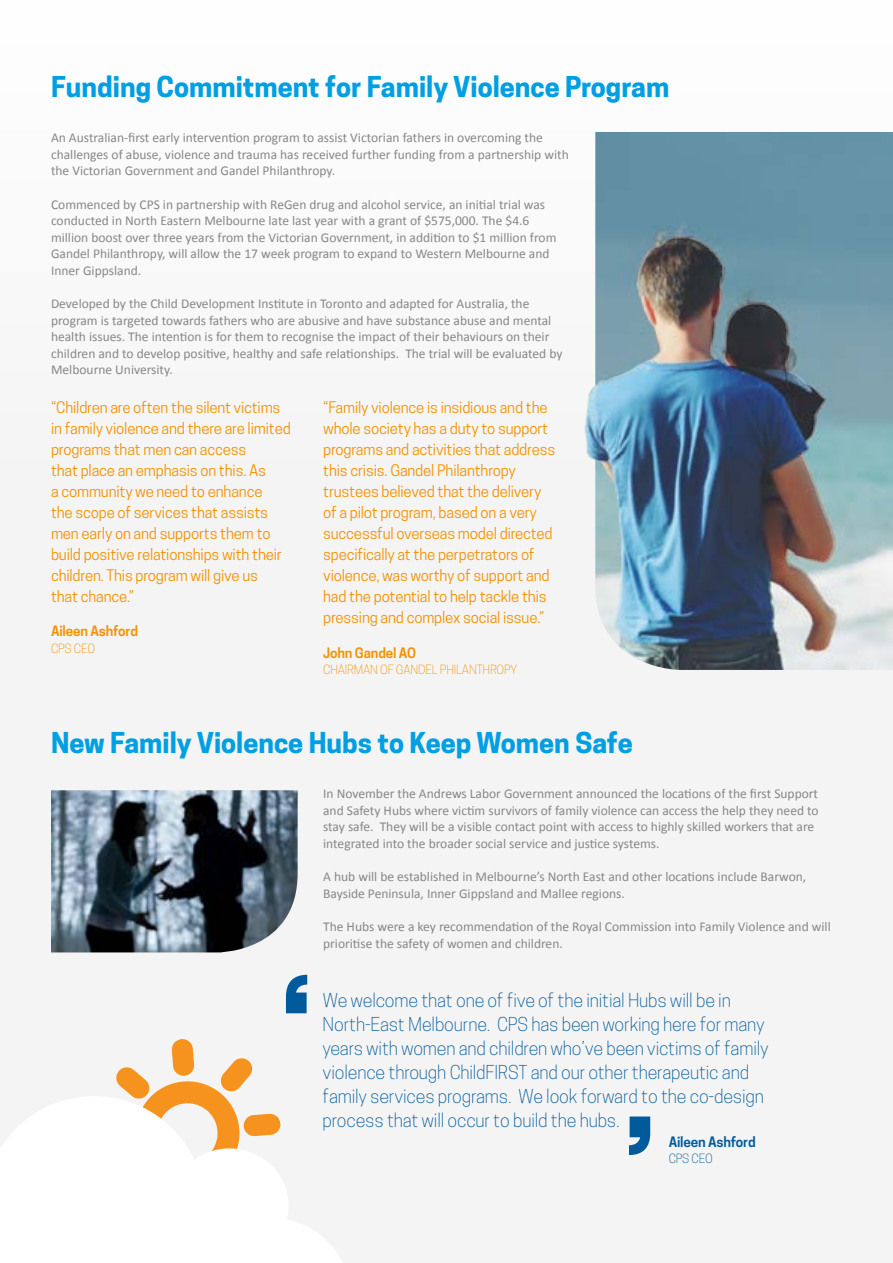
<style>
.page{position:relative;width:893px;height:1263px;background:#f4f4f4}
.page>*{position:absolute;margin:0;border:0;box-sizing:border-box;transform-origin:0 0}
.t1{font:700 27px "Cooper Hewitt";color:#009fe3}
.t2{font:300 18px/24px "Cooper Hewitt";letter-spacing:-.01em;color:#005a9b}
.t3{font:15px/21px "Cooper Hewitt";letter-spacing:-.01em;color:#f39200}
.t4{font:13.5px/16.5px "Calibri";color:#878787}
.t5{font:600 13.5px "Cooper Hewitt";letter-spacing:-.01em;color:#f39200}
.t6{font:600 13.5px "Cooper Hewitt";letter-spacing:-.01em;color:#005a9b}
.t7{font:300 12px "Cooper Hewitt";letter-spacing:-.01em;color:#f39200}
.t8{font:300 12px "Cooper Hewitt";letter-spacing:-.01em;color:#005a9b}
</style>
<div class="page">
<img style="left:51px;top:790px;width:247px;height:162px">
<svg style="left:286px;top:975px;width:21px;height:38px"></svg>
<svg style="left:629px;top:1116px;width:21px;height:39px"></svg>
<svg style="left:116px;top:1039px;width:137px;height:57px"></svg>
<svg style="left:0;top:1096px;width:342px;height:167px;fill:#fff"></svg>
<img style="left:603px;top:132px;width:290px;height:538px">
<img style="left:584px;top:132px;width:274px;height:490px">
<h1 class="t1" style="left:51px;top:71px;width:620px">Funding Commitment for Family Violence Program</h1>
<p class="t4" style="left:51px;top:129px;width:519px">An Australian-first early intervention program to assist Victorian fathers in overcoming the challenges of abuse, violence and trauma has received further funding from a partnership with the Victorian Government and Gandel Philanthropy.</p>
<p class="t4" style="left:51px;top:195px;width:507px">Commenced by CPS in partnership with ReGen drug and alcohol service, an initial trial was conducted in North Eastern Melbourne late last year with a grant of $575,000. The $4.6 million boost over three years from the Victorian Government, in addition to $1 million from Gandel Philanthropy, will allow the 17 week program to expand to Western Melbourne and Inner Gippsland.</p>
<p class="t4" style="left:51px;top:295px;width:513px">Developed by the Child Development Institute in Toronto and adapted for Australia, the program is targeted towards fathers who are abusive and have substance abuse and mental health issues. The intention is for them to recognise the impact of their behaviours on their children and to develop positive, healthy and safe relationships. The trial will be evaluated by Melbourne University.</p>
<p class="t3" style="left:51px;top:396px;width:241px">“Children are often the silent victims in family violence and there are limited programs that men can access<br>that place an emphasis on this. As<br>a community we need to enhance<br>the scope of services that assists men early on and supports them to build positive relationships with their children. This program will give us<br>that chance.”</p>
<p class="t3" style="left:323px;top:396px;width:234px">“Family violence is insidious and the whole society has a duty to support programs and activities that address this crisis. Gandel Philanthropy trustees believed that the delivery of a pilot program, based on a very successful overseas model directed specifically at the perpetrators of violence, was worthy of support and had the potential to help tackle this pressing and complex social issue.”</p>
<p class="t5" style="left:51px;top:623px;width:89px">Aileen Ashford</p>
<p class="t7" style="left:51px;top:641px;width:46px">CPS CEO</p>
<p class="t5" style="left:323px;top:644px;width:94px">John Gandel AO</p>
<p class="t7" style="left:323px;top:662px;width:196px">CHAIRMAN OF GANDEL PHILANTHROPY</p>
<h1 class="t1" style="left:51px;top:727px;width:583px">New Family Violence Hubs to Keep Women Safe</h1>
<p class="t4" style="left:323px;top:785px;width:497px">In November the Andrews Labor Government announced the locations of the first Support and Safety Hubs where victim survivors of family violence can access the help they need to stay safe. They will be a visible contact point with access to highly skilled workers that are integrated into the broader social service and justice systems.</p>
<p class="t4" style="left:323px;top:868px;width:485px">A hub will be established in Melbourne’s North East and other locations include Barwon,<br>Bayside Peninsula, Inner Gippsland and Mallee regions.</p>
<p class="t4" style="left:323px;top:918px;width:509px">The Hubs were a key recommendation of the Royal Commission into Family Violence and will prioritise the safety of women and children.</p>
<p class="t2" style="left:323px;top:988px;width:447px">We welcome that one of five of the initial Hubs will be in North-East Melbourne. CPS has been working here for many years with women and children who’ve been victims of family violence through ChildFIRST and our other therapeutic and family services programs. We look forward to the co-design process that will occur to build the hubs.</p>
<p class="t6" style="left:669px;top:1134px;width:89px">Aileen Ashford</p>
<p class="t8" style="left:669px;top:1152px;width:46px">CPS CEO</p>
</div>
